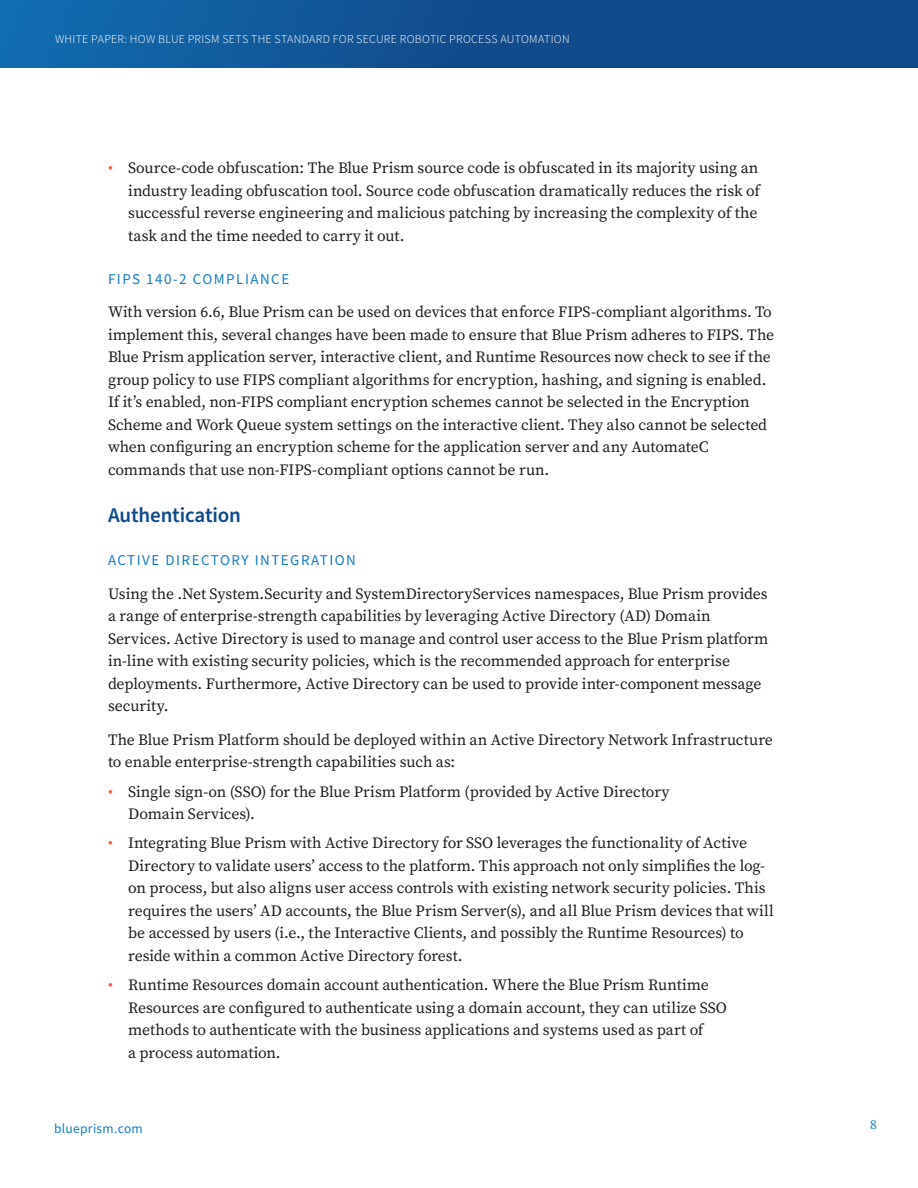
<style>
.page{position:relative;width:918px;height:1188px;background:#fff}
.page>*{position:absolute;margin:0;border:0;box-sizing:border-box;transform-origin:0 0}
.Head_2_was_Header_1{font:600 21px "Source Sans Pro";letter-spacing:-.01em;color:#0f4b8b}
.Pararaph{font:15.75px/22.5px "Source Serif Pro";letter-spacing:-.005em;color:#201f1e}
.Header_3_was_Paragra{font:15px "Source Sans Pro";letter-spacing:.1em;color:#177dc2}
.t1{font:13.5px "Source Sans Pro";letter-spacing:.025em;color:#177dc2}
.t2{font:13.5px "Source Serif Pro";color:#177dc2}
.t3{font:300 12px "Source Sans Pro";letter-spacing:.025em;color:#fff}
.s1{color:#f15e42}
</style>
<div class="page">
<div style="left:0;top:0;width:918px;height:68px;background:linear-gradient(to right,#1166a8,#134281)"></div>
<p class="t3" style="left:55px;top:31px;width:516px">WHITE PAPER: HOW BLUE PRISM SETS THE STANDARD FOR SECURE ROBOTIC PROCESS AUTOMATION</p>
<p class="Pararaph" style="left:128px;top:157px;width:633px;text-indent:-20px"><span class="s1">•</span> Source-code obfuscation: The Blue Prism source code is obfuscated in its majority using an industry leading obfuscation tool. Source code obfuscation dramatically reduces the risk of successful reverse engineering and malicious patching by increasing the complexity of the task and the time needed to carry it out.</p>
<p class="Header_3_was_Paragra" style="left:108px;top:269px;width:183px">FIPS 140-2 COMPLIANCE</p>
<p class="Pararaph" style="left:108px;top:301px;width:668px">With version 6.6, Blue Prism can be used on devices that enforce FIPS-compliant algorithms. To implement this, several changes have been made to ensure that Blue Prism adheres to FIPS. The Blue Prism application server, interactive client, and Runtime Resources now check to see if the group policy to use FIPS compliant algorithms for encryption, hashing, and signing is enabled.<br>If it’s enabled, non-FIPS compliant encryption schemes cannot be selected in the Encryption Scheme and Work Queue system settings on the interactive client. They also cannot be selected when configuring an encryption scheme for the application server and any AutomateC commands that use non-FIPS-compliant options cannot be run.</p>
<p class="Head_2_was_Header_1" style="left:108px;top:501px;width:134px">Authentication</p>
<p class="Header_3_was_Paragra" style="left:108px;top:550px;width:249px">ACTIVE DIRECTORY INTEGRATION</p>
<p class="Pararaph" style="left:108px;top:582px;width:662px">Using the .Net System.Security and SystemDirectoryServices namespaces, Blue Prism provides a range of enterprise-strength capabilities by leveraging Active Directory (AD) Domain Services. Active Directory is used to manage and control user access to the Blue Prism platform in-line with existing security policies, which is the recommended approach for enterprise deployments. Furthermore, Active Directory can be used to provide inter-component message security.</p>
<p class="Pararaph" style="left:108px;top:728px;width:667px">The Blue Prism Platform should be deployed within an Active Directory Network Infrastructure to enable enterprise-strength capabilities such as:</p>
<p class="Pararaph" style="left:128px;top:780px;width:543px;text-indent:-20px"><span class="s1">•</span> Single sign-on (SSO) for the Blue Prism Platform (provided by Active Directory<br>Domain Services).</p>
<p class="Pararaph" style="left:128px;top:832px;width:647px;text-indent:-20px"><span class="s1">•</span> Integrating Blue Prism with Active Directory for SSO leverages the functionality of Active Directory to validate users’ access to the platform. This approach not only simplifies the log&shy;on process, but also aligns user access controls with existing network security policies. This requires the users’ AD accounts, the Blue Prism Server(s), and all Blue Prism devices that will be accessed by users (i.e., the Interactive Clients, and possibly the Runtime Resources) to reside within a common Active Directory forest.</p>
<p class="Pararaph" style="left:128px;top:974px;width:600px;text-indent:-20px"><span class="s1">•</span> Runtime Resources domain account authentication. Where the Blue Prism Runtime Resources are configured to authenticate using a domain account, they can utilize SSO methods to authenticate with the business applications and systems used as part of<br>a process automation.</p>
<p class="t1" style="left:54px;top:1119px;width:90px">blueprism.com</p>
<p class="t2" style="left:870px;top:1115px;width:8px">8</p>
</div>
